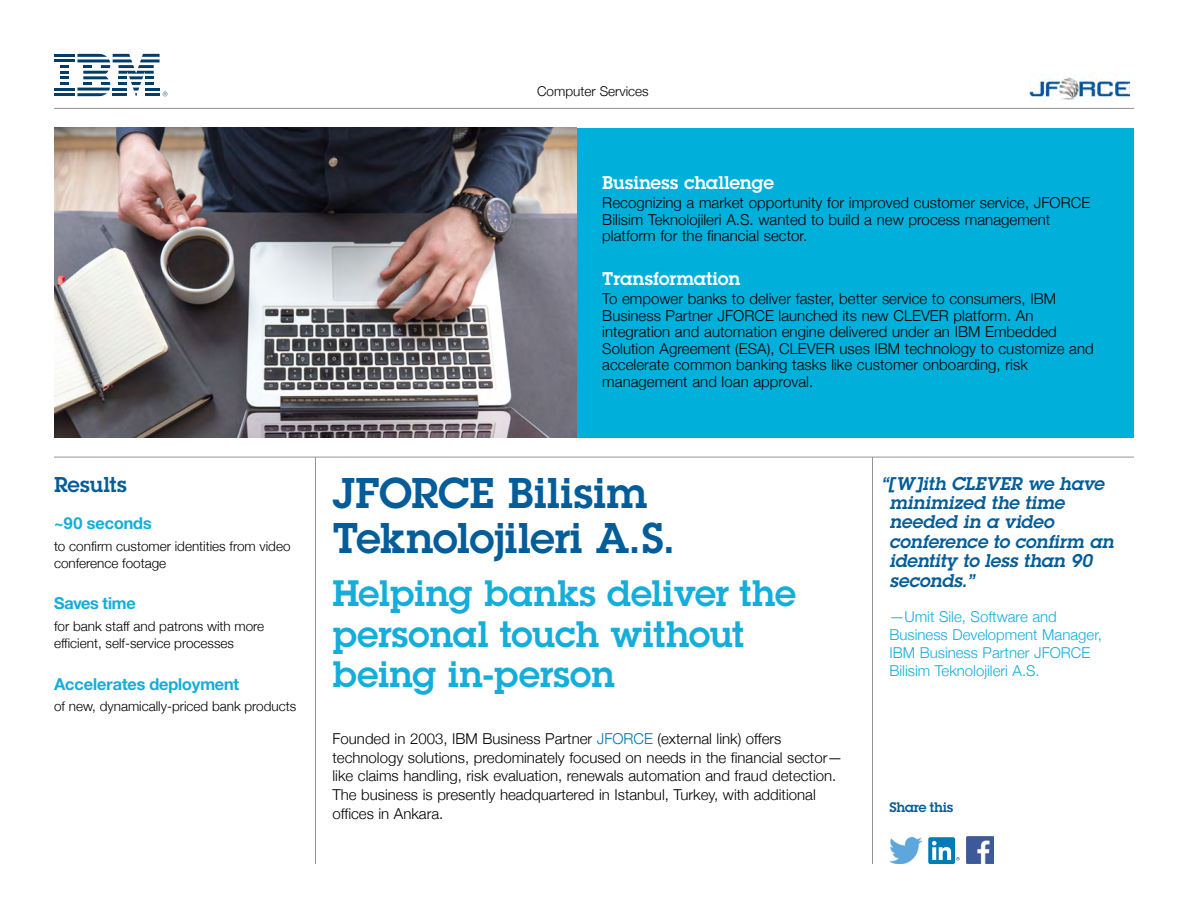
<style>
.page{position:relative;width:1188px;height:918px;background:#fff}
.page>*{position:absolute;margin:0;border:0;box-sizing:border-box;transform-origin:0 0}
.t1{font:42px/45px "Lubalin Demifor IBM";color:#045d99}
.t2{font:36px/40.5px "Lubalin Demifor IBM";color:#15adda}
.t3{font:21px "Lubalin Demifor IBM";color:#045d99}
.t4{font:italic 18px/19.5px "Lubalin Demifor IBM";color:#045d99}
.t5{font:18px "Lubalin Demifor IBM";letter-spacing:.005em;color:#fff}
.t6{font:16.5px "Helv Neue Boldfor IBM";color:#15adda}
.t7{font:300 15px/16.5px "Helvetica Neue";letter-spacing:.005em;color:#000}
.t8{font:300 15px/18px "Helvetica Neue";color:#15adda}
.t9{font:300 13.5px/17.2px "Helvetica Neue";color:#000}
.t10{font:13.5px "Lubalin Demifor IBM";letter-spacing:-.015em;color:#045d99}
.s1{color:#0075b2}
</style>
<div class="page">
<hr style="left:315px;top:457px;width:1px;height:407px;background:#949598">
<hr style="left:872px;top:457px;width:1px;height:407px;background:#949598">
<hr style="left:54px;top:108px;width:1080px;height:1px;background:#949598">
<hr style="left:54px;top:457px;width:1080px;height:1px;background:#949598">
<div style="left:577px;top:128px;width:557px;height:310px;background:#00b0da"></div>
<img style="left:54px;top:128px;width:523px;height:310px">
<img style="left:890px;top:838px;width:32px;height:26px">
<div style="left:928px;top:837px;width:27px;height:27px;background:#007bb6;border-radius:2px"></div>
<svg style="left:932px;top:841px;width:28px;height:20px"></svg>
<img style="left:966px;top:837px;width:27px;height:27px">
<hr style="left:54px;top:54px;width:21px;height:3px;background:#003d69">
<hr style="left:54px;top:59px;width:21px;height:3px;background:#003d69">
<hr style="left:54px;top:88px;width:21px;height:3px;background:#003d69">
<svg style="left:60px;top:65px;width:9px;height:20px"></svg>
<hr style="left:54px;top:93px;width:21px;height:3px;background:#003d69">
<svg style="left:77px;top:54px;width:90px;height:42px"></svg>
<img style="left:1030px;top:74px;width:99px;height:28px">
<h3 class="t3" style="left:54px;top:470px;width:74px">Results</h3>
<p class="t6" style="left:54px;top:513px;width:99px">~90 seconds</p>
<p class="t9" style="left:54px;top:536px;width:238px">to confirm customer identities from video conference footage</p>
<p class="t6" style="left:54px;top:593px;width:83px">Saves time</p>
<p class="t9" style="left:54px;top:616px;width:212px">for bank staff and patrons with more efficient, self-service processes</p>
<p class="t6" style="left:54px;top:673px;width:187px">Accelerates deployment</p>
<p class="t9" style="left:54px;top:697px;width:244px">of new, dynamically-priced bank products</p>
<p class="t9" style="left:537px;top:82px;width:113px">Computer Services</p>
<p class="t5" style="left:602px;top:171px;width:173px">Business challenge</p>
<p class="t7" style="left:602px;top:194px;width:489px">Recognizing a market opportunity for improved customer service, JFORCE<br>Bilisim Teknolojileri A.S. wanted to build a new process management platform for the financial sector.</p>
<p class="t5" style="left:602px;top:267px;width:140px">Transformation</p>
<p class="t7" style="left:602px;top:289px;width:493px">To empower banks to deliver faster, better service to consumers, IBM Business Partner JFORCE launched its new CLEVER platform. An integration and automation engine delivered under an IBM Embedded Solution Agreement (ESA), CLEVER uses IBM technology to customize and accelerate common banking tasks like customer onboarding, risk management and loan approval.</p>
<h1 class="t1" style="left:333px;top:470px;width:345px">JFORCE Bilisim<br>Teknolojileri A.S.</h1>
<h2 class="t2" style="left:333px;top:573px;width:465px">Helping banks deliver the personal touch without being in-person</h2>
<p class="t7" style="left:333px;top:728px;width:511px;line-height:18.8px">Founded in 2003, IBM Business Partner <span class="s1">JFORCE</span> (external link) offers technology solutions, predominately focused on needs in the financial sector— like claims handling, risk evaluation, renewals automation and fraud detection.<br>The business is presently headquartered in Istanbul, Turkey, with additional offices in Ankara.</p>
<p class="t4" style="left:890px;top:473px;width:230px;text-indent:-8px">“[W]ith CLEVER we have minimized the time needed in a video conference to confirm an identity to less than 90 seconds.”</p>
<p class="t8" style="left:890px;top:607px;width:214px">—Umit Sile, Software and<br>Business Development Manager,<br>IBM Business Partner JFORCE<br>Bilisim Teknolojileri A.S.</p>
<p class="t10" style="left:890px;top:798px;width:65px">Share this</p>
</div>
